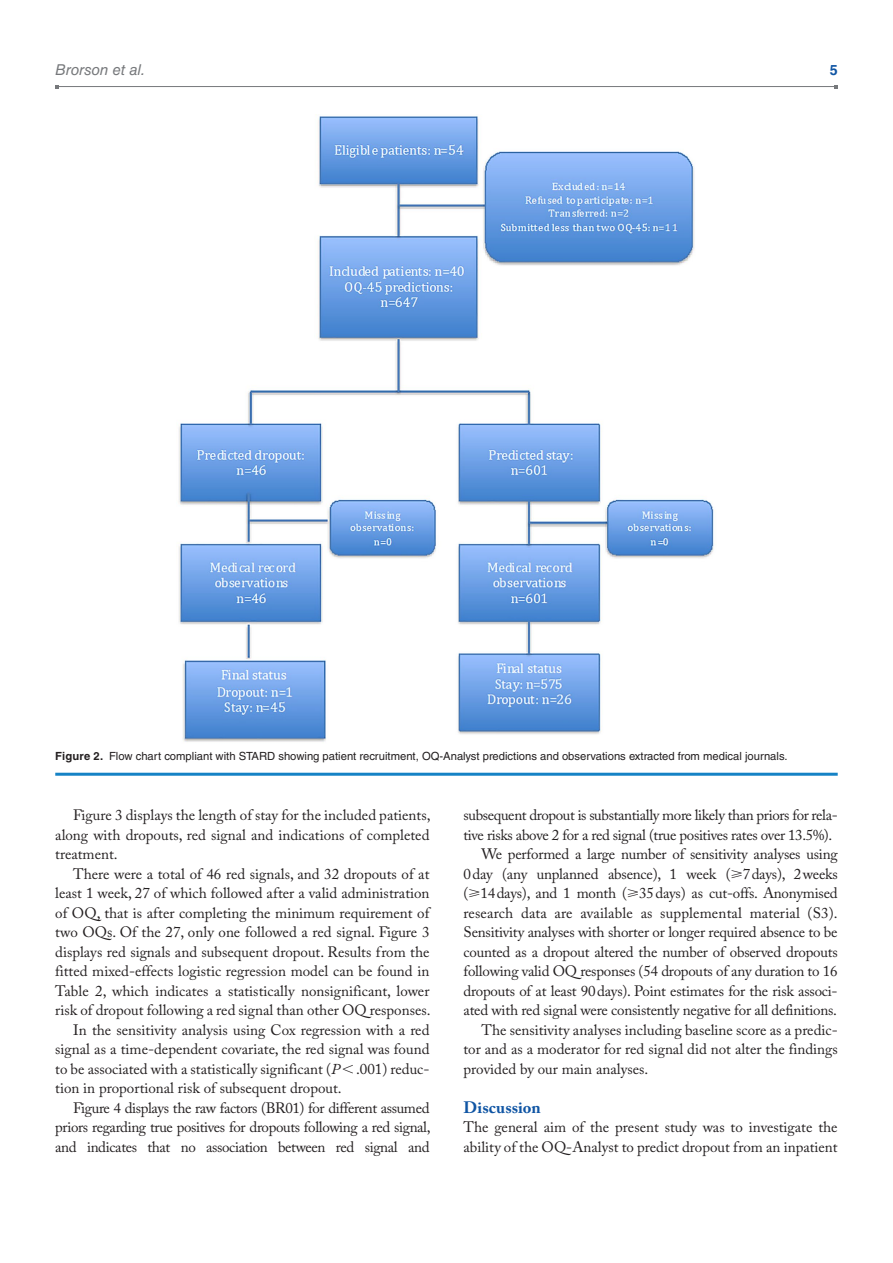
<style>
.page{position:relative;width:893px;height:1263px;background:#fff}
.page>*{position:absolute;margin:0;border:0;box-sizing:border-box;transform-origin:0 0}
.t1{font:700 16.5px "Adobe Caslon Pro";letter-spacing:.005em;color:#1055a4}
.t2{font:15px/19.5px "Adobe Caslon Pro";color:#231f20;text-align:justify}
.t3{font:15px "Adobe Caslon Pro";letter-spacing:-.025em;color:#231f20}
.t4{font:italic 15px "Helvetica LT Std";color:#76787b}
.t5{font:700 14.25px "Helvetica LT Std";color:#1055a4}
.t6{font:11.25px "Helvetica LT Std";color:#231f20}
.s1{font-weight:700}
.s2{font-style:italic}
</style>
<div class="page">
<hr style="left:57px;top:86px;width:779px;height:1px;background:#76787b">
<hr style="left:55px;top:773px;width:783px;height:3px;background:#1582c5">
<img style="left:178px;top:116px;width:536px;height:626px">
<p class="t4" style="left:55px;top:61px;width:92px">Brorson et al.</p>
<p class="t5" style="left:830px;top:61px;width:9px">5</p>
<p class="t6" style="left:55px;top:749px;width:734px"><span class="s1">Figure 2.</span> Flow chart compliant with STARD showing patient recruitment, OQ-Analyst predictions and observations extracted from medical journals.</p>
<p class="t2" style="left:55px;top:805px;width:377px;text-indent:18px">Figure 3 displays the length of stay for the included patients, along with dropouts, red signal and indications of completed treatment.</p>
<p class="t2" style="left:73px;top:864px;width:358px">There were a total of 46 red signals, and 32 dropouts of at</p>
<p class="t2" style="left:55px;top:883px;width:376px">least 1 week, 27 of which followed after a valid administration</p>
<p class="t2" style="left:55px;top:903px;width:376px">of OQ, that is after completing the minimum requirement of</p>
<p class="t2" style="left:55px;top:922px;width:376px">two OQs. Of the 27, only one followed a red signal. Figure 3</p>
<p class="t2" style="left:55px;top:942px;width:376px">displays red signals and subsequent dropout. Results from the</p>
<p class="t2" style="left:55px;top:961px;width:376px">fitted mixed-effects logistic regression model can be found in</p>
<p class="t2" style="left:55px;top:981px;width:376px">Table 2, which indicates a statistically nonsignificant, lower</p>
<p class="t2" style="left:55px;top:1000px;width:377px">risk of dropout following a red signal than other OQ responses.</p>
<p class="t2" style="left:73px;top:1020px;width:358px">In the sensitivity analysis using Cox regression with a red</p>
<p class="t2" style="left:55px;top:1039px;width:376px">signal as a time-dependent covariate, the red signal was found</p>
<p class="t2" style="left:55px;top:1059px;width:376px">to be associated with a statistically significant (<span class="s2">P</span> .001) reduc-</p>
<p class="t2" style="left:55px;top:1078px;width:288px">tion in proportional risk of subsequent dropout.</p>
<p class="t3" style="left:73px;top:1099px;width:358px">Figure 4 displays the raw factors (BR01) for different assumed</p>
<p class="t3" style="left:55px;top:1118px;width:377px">priors regarding true positives for dropouts following a red signal,</p>
<p class="t3" style="left:55px;top:1138px;width:376px">and indicates that no association between red signal and</p>
<p class="t3" style="left:463px;top:806px;width:376px">subsequent dropout is substantially more likely than priors for rela-</p>
<p class="t3" style="left:463px;top:826px;width:370px">tive risks above 2 for a red signal (true positives rates over 13.5%).</p>
<p class="t2" style="left:481px;top:844px;width:358px">We performed a large number of sensitivity analyses using</p>
<p class="t2" style="left:463px;top:864px;width:376px">0day (any unplanned absence), 1 week (⩾7days), 2weeks</p>
<p class="t2" style="left:463px;top:883px;width:376px">(⩾14days), and 1 month (⩾35days) as cut-offs. Anonymised</p>
<p class="t2" style="left:463px;top:903px;width:376px">research data are available as supplemental material (S3).</p>
<p class="t2" style="left:463px;top:922px;width:376px">Sensitivity analyses with shorter or longer required absence to be</p>
<p class="t2" style="left:463px;top:942px;width:376px">counted as a dropout altered the number of observed dropouts</p>
<p class="t2" style="left:463px;top:961px;width:376px">following valid OQ responses (54 dropouts of any duration to 16</p>
<p class="t2" style="left:463px;top:981px;width:376px">dropouts of at least 90days). Point estimates for the risk associ-</p>
<p class="t2" style="left:463px;top:1000px;width:375px">ated with red signal were consistently negative for all definitions.</p>
<p class="t2" style="left:481px;top:1020px;width:358px">The sensitivity analyses including baseline score as a predic-</p>
<p class="t2" style="left:463px;top:1039px;width:376px">tor and as a moderator for red signal did not alter the findings</p>
<p class="t2" style="left:463px;top:1059px;width:186px">provided by our main analyses.</p>
<p class="t1" style="left:463px;top:1097px;width:79px">Discussion</p>
<p class="t2" style="left:463px;top:1117px;width:376px">The general aim of the present study was to investigate the ability of the OQ-Analyst to predict dropout from an inpatient</p>
</div>
